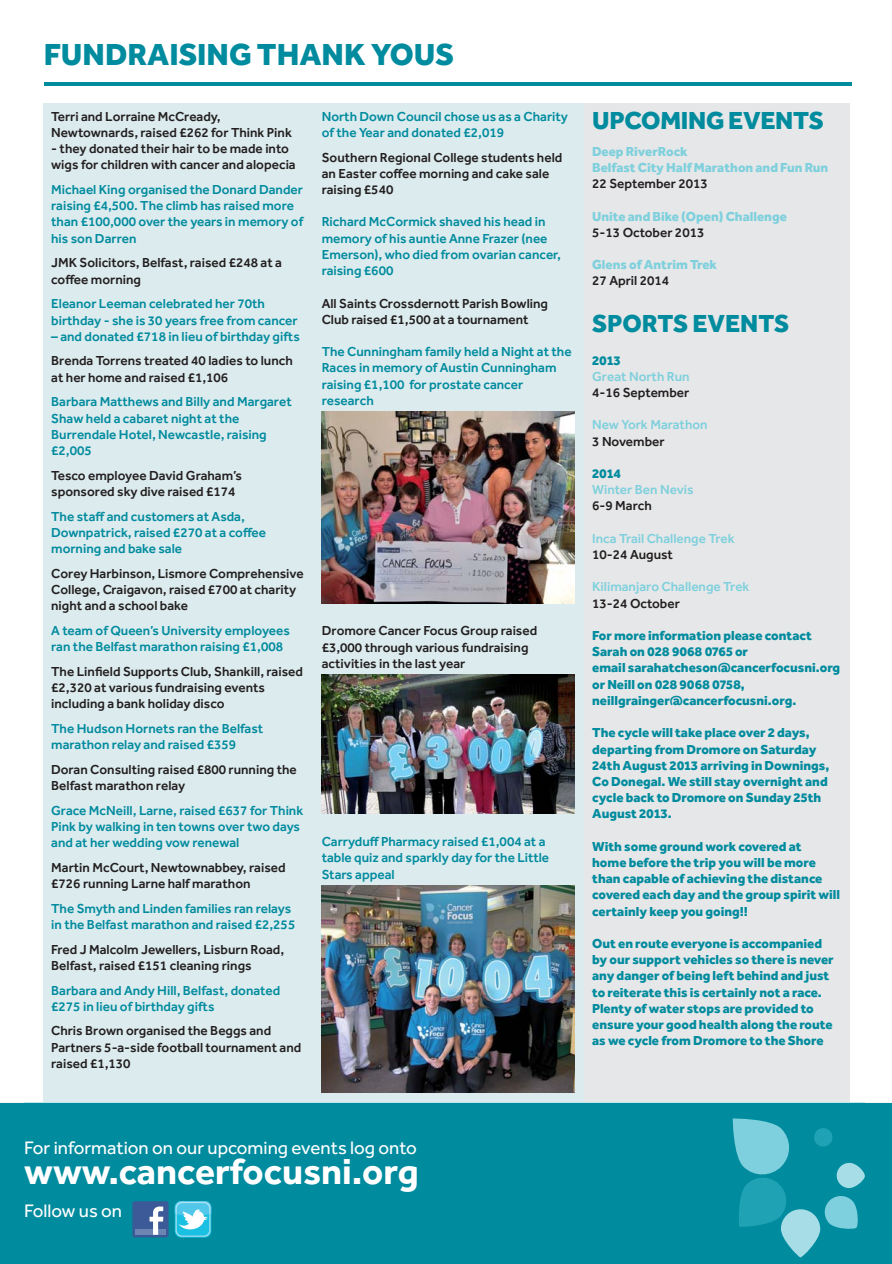
<style>
.page{position:relative;width:892px;height:1264px;background:#fff}
.page>*{position:absolute;margin:0;border:0;box-sizing:border-box;transform-origin:0 0}
.t1{font:700 37.5px "Effra";color:#fff}
.t2{font:800 31.5px "Effra";color:#008b9e}
.t3{font:800 25.5px "Effra";letter-spacing:-.01em;color:#008b9e}
.t4{font:18.75px "Effra";color:#fff}
.t5{font:500 13.5px/16.2px "Effra";color:#008b9e}
.t6{font:500 13.5px/16.2px "Effra";color:#231f20}
.t7{font:800 13.5px/16.2px "Effra";color:#008b9e}
.t8{font:800 13.5px/16.2px "Effra";color:#7ed0dd}
.t9{font:500 13.5px "Effra";color:#7ed0dd}
</style>
<div class="page">
<div style="left:43px;top:103px;width:807px;height:999px;background:#dcebee"></div>
<hr style="left:45px;top:82px;width:807px;height:3px;background:#008b9e">
<hr style="left:24px;top:1102px;width:840px;height:1px;background:#bfe6ec">
<div style="left:0;top:1103px;width:891px;height:161px;background:#008b9e"></div>
<svg style="left:732px;top:1118px;width:133px;height:140px"></svg>
<div style="left:584px;top:103px;width:265px;height:998px;background:#e6e7e8"></div>
<img style="left:322px;top:412px;width:252px;height:191px">
<img style="left:322px;top:675px;width:252px;height:139px">
<img style="left:322px;top:885px;width:252px;height:207px">
<svg style="left:132px;top:1201px;width:79px;height:37px;background:#5ba3c6"></svg>
<h2 class="t2" style="left:44px;top:35px;width:411px">FUNDRAISING THANK YOUS</h2>
<p class="t6" style="left:51px;top:108px;width:242px">Terri and Lorraine McCready,<br>Newtownards, raised £262 for Think Pink</p>
<p class="t6" style="left:51px;top:140px;width:246px">- they donated their hair to be made into wigs for children with cancer and alopecia</p>
<p class="t5" style="left:51px;top:181px;width:253px">Michael King organised the Donard Dander raising £4,500. The climb has raised more than £100,000 over the years in memory of his son Darren</p>
<p class="t6" style="left:51px;top:255px;width:232px">JMK Solicitors, Belfast, raised £248 at a coffee morning</p>
<p class="t5" style="left:51px;top:295px;width:248px">Eleanor Leeman celebrated her 70th birthday - she is 30 years free from cancer</p>
<p class="t5" style="left:51px;top:328px;width:250px">– and donated £718 in lieu of birthday gifts</p>
<p class="t6" style="left:51px;top:353px;width:243px">Brenda Torrens treated 40 ladies to lunch at her home and raised £1,106</p>
<p class="t5" style="left:51px;top:393px;width:242px">Barbara Matthews and Billy and Margaret<br>Shaw held a cabaret night at the<br>Burrendale Hotel, Newcastle, raising £2,005</p>
<p class="t6" style="left:51px;top:467px;width:192px">Tesco employee David Graham’s sponsored sky dive raised £174</p>
<p class="t5" style="left:51px;top:508px;width:216px">The staff and customers at Asda,<br>Downpatrick, raised £270 at a coffee morning and bake sale</p>
<p class="t6" style="left:51px;top:565px;width:254px">Corey Harbinson, Lismore Comprehensive<br>College, Craigavon, raised £700 at charity night and a school bake</p>
<p class="t5" style="left:51px;top:622px;width:240px">A team of Queen’s University employees ran the Belfast marathon raising £1,008</p>
<p class="t6" style="left:51px;top:663px;width:253px">The Linfield Supports Club, Shankill, raised £2,320 at various fundraising events including a bank holiday disco</p>
<p class="t5" style="left:51px;top:720px;width:214px">The Hudson Hornets ran the Belfast marathon relay and raised £359</p>
<p class="t6" style="left:51px;top:761px;width:247px">Doran Consulting raised £800 running the<br>Belfast marathon relay</p>
<p class="t5" style="left:51px;top:802px;width:253px">Grace McNeill, Larne, raised £637 for Think<br>Pink by walking in ten towns over two days and at her wedding vow renewal</p>
<p class="t6" style="left:51px;top:859px;width:236px">Martin McCourt, Newtownabbey, raised £726 running Larne half marathon</p>
<p class="t5" style="left:51px;top:900px;width:246px">The Smyth and Linden families ran relays in the Belfast marathon and raised £2,255</p>
<p class="t6" style="left:51px;top:941px;width:234px">Fred J Malcolm Jewellers, Lisburn Road,<br>Belfast, raised £151 cleaning rings</p>
<p class="t5" style="left:51px;top:981px;width:230px">Barbara and Andy Hill, Belfast, donated £275 in lieu of birthday gifts</p>
<p class="t6" style="left:51px;top:1022px;width:251px">Chris Brown organised the Beggs and<br>Partners 5-a-side football tournament and raised £1,130</p>
<p class="t5" style="left:322px;top:108px;width:247px">North Down Council chose us as a Charity of the Year and donated £2,019</p>
<p class="t6" style="left:322px;top:149px;width:242px">Southern Regional College students held an Easter coffee morning and cake sale raising £540</p>
<p class="t5" style="left:322px;top:214px;width:241px">Richard McCormick shaved his head in memory of his auntie Anne Frazer (nee<br>Emerson), who died from ovarian cancer, raising £600</p>
<p class="t6" style="left:322px;top:295px;width:228px">All Saints Crossdernott Parish Bowling<br>Club raised £1,500 at a tournament</p>
<p class="t5" style="left:322px;top:343px;width:251px">The Cunningham family held a Night at the<br>Races in memory of Austin Cunningham raising £1,100 for prostate cancer research</p>
<p class="t6" style="left:322px;top:622px;width:217px">Dromore Cancer Focus Group raised £3,000 through various fundraising activities in the last year</p>
<p class="t5" style="left:322px;top:833px;width:229px">Carryduff Pharmacy raised £1,004 at a table quiz and sparkly day for the Little<br>Stars appeal</p>
<h3 class="t3" style="left:592px;top:105px;width:233px">UPCOMING EVENTS</h3>
<p class="t8" style="left:592px;top:143px;width:238px">Deep RiverRock<br>Belfast City Half Marathon and Fun Run</p>
<p class="t6" style="left:592px;top:175px;width:117px">22 September 2013</p>
<p class="t8" style="left:592px;top:208px;width:196px">Unite and Bike (Open) Challenge</p>
<p class="t6" style="left:592px;top:224px;width:114px">5-13 October 2013</p>
<p class="t8" style="left:592px;top:256px;width:126px">Glens of Antrim Trek</p>
<p class="t6" style="left:592px;top:273px;width:79px">27 April 2014</p>
<h3 class="t3" style="left:592px;top:308px;width:198px">SPORTS EVENTS</h3>
<p class="t7" style="left:592px;top:352px;width:30px">2013</p>
<p class="t9" style="left:592px;top:368px;width:99px">Great North Run</p>
<p class="t6" style="left:592px;top:384px;width:99px">4-16 September</p>
<p class="t9" style="left:592px;top:417px;width:117px">New York Marathon</p>
<p class="t6" style="left:592px;top:433px;width:74px">3 November</p>
<p class="t7" style="left:592px;top:465px;width:30px">2014</p>
<p class="t9" style="left:592px;top:481px;width:103px">Winter Ben Nevis</p>
<p class="t6" style="left:592px;top:498px;width:61px">6-9 March</p>
<p class="t9" style="left:592px;top:530px;width:144px">Inca Trail Challenge Trek</p>
<p class="t6" style="left:592px;top:546px;width:82px">10-24 August</p>
<p class="t9" style="left:592px;top:579px;width:159px">Kilimanjaro Challenge Trek</p>
<p class="t6" style="left:592px;top:595px;width:89px">13-24 October</p>
<p class="t7" style="left:592px;top:627px;width:249px">For more information please contact Sarah on 028 9068 0765 or<br>email sarahatcheson@cancerfocusni.org or Neill on 028 9068 0758, neillgrainger@cancerfocusni.org.</p>
<p class="t7" style="left:592px;top:724px;width:239px">The cycle will take place over 2 days, departing from Dromore on Saturday 24th August 2013 arriving in Downings, Co Donegal. We still stay overnight and cycle back to Dromore on Sunday 25th August 2013.</p>
<p class="t7" style="left:592px;top:838px;width:249px">With some ground work covered at<br>home before the trip you will be more than capable of achieving the distance covered each day and the group spirit will certainly keep you going!!</p>
<p class="t7" style="left:592px;top:935px;width:243px">Out en route everyone is accompanied by our support vehicles so there is never any danger of being left behind and just to reiterate this is certainly not a race.<br>Plenty of water stops are provided to ensure your good health along the route as we cycle from Dromore to the Shore</p>
<h3 class="t4" style="left:24px;top:1136px;width:394px">For information on our upcoming events log onto</h3>
<h1 class="t1" style="left:24px;top:1148px;width:396px">www.cancerfocusni.org</h1>
<h3 class="t4" style="left:24px;top:1199px;width:99px">Follow us on</h3>
</div>
